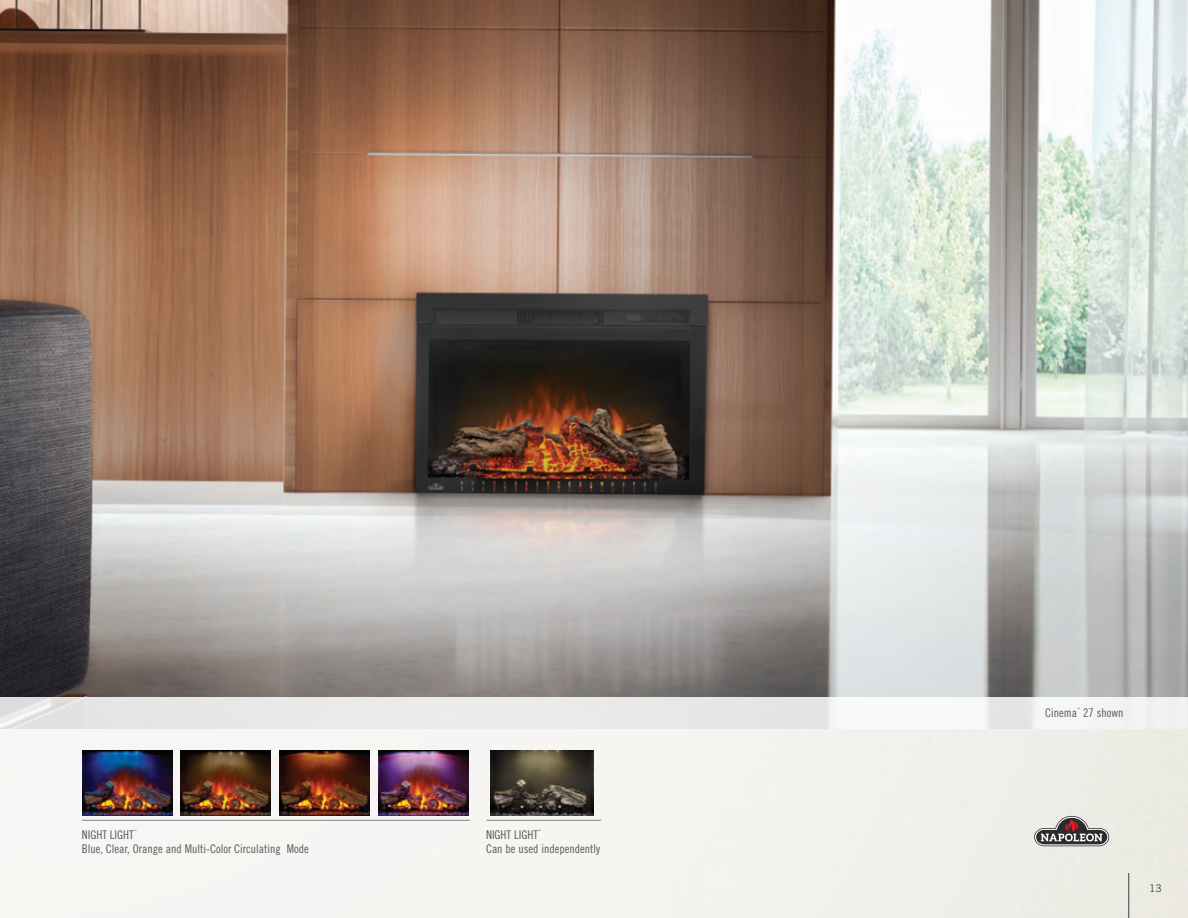
<style>
.page{position:relative;width:1188px;height:918px;background:#fff}
.page>*{position:absolute;margin:0;border:0;box-sizing:border-box;transform-origin:0 0}
.Accessories_Type{font:12px "Trade Gothic LT Std Cn 18";color:#57585a}
.t1{font:10.5px "Trade Gothic LT Std";color:#3e3e3f}
.Accessories_Type-2{font:3px "Trade Gothic LT Std Cn 18";color:#57585a}
</style>
<div class="page">
<img style="left:0;top:729px;width:1188px;height:189px">
<hr style="left:1128px;top:873px;width:1px;height:45px;background:#3e3e3f">
<img style="left:0;top:0;width:1188px;height:698px">
<div style="left:0;top:698px;width:1188px;height:31px;background:linear-gradient(to right,#e5e3e3,#f3f3f3)"></div>
<svg style="left:1034px;top:816px;width:75px;height:30px;background:#958d8c"></svg>
<hr style="left:82px;top:820px;width:388px;height:1px;background:#808285">
<img style="left:82px;top:750px;width:91px;height:66px">
<img style="left:180px;top:750px;width:91px;height:66px">
<img style="left:279px;top:750px;width:91px;height:66px">
<img style="left:378px;top:750px;width:91px;height:66px">
<hr style="left:486px;top:820px;width:115px;height:1px;background:#808285">
<img style="left:490px;top:750px;width:103px;height:66px">
<p class="Accessories_Type" style="left:82px;top:828px;width:54px">NIGHT LIGHT</p>
<p class="Accessories_Type-2" style="left:134px;top:830px;width:4px">™</p>
<p class="Accessories_Type" style="left:82px;top:841px;width:229px">Blue, Clear, Orange and Multi-Color Circulating Mode</p>
<p class="Accessories_Type" style="left:486px;top:828px;width:54px">NIGHT LIGHT</p>
<p class="Accessories_Type-2" style="left:538px;top:830px;width:4px">™</p>
<p class="Accessories_Type" style="left:486px;top:841px;width:116px">Can be used independently</p>
<p class="Accessories_Type" style="left:1045px;top:705px;width:33px">Cinema</p>
<p class="Accessories_Type-2" style="left:1077px;top:707px;width:4px">™</p>
<p class="Accessories_Type" style="left:1083px;top:705px;width:42px">27 shown</p>
<p class="t1" style="left:1149px;top:882px;width:14px">13</p>
</div>
